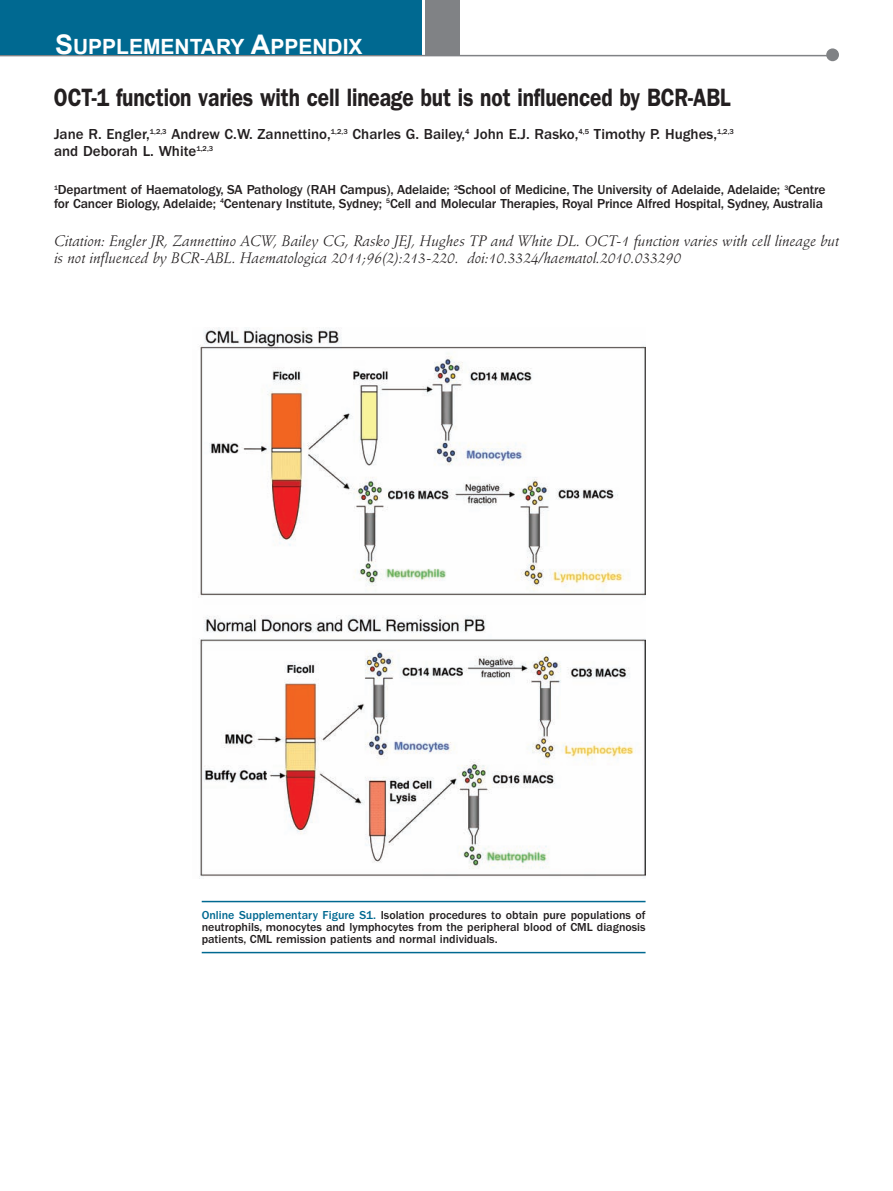
<style>
.page{position:relative;width:893px;height:1191px;background:#fff}
.page>*{position:absolute;margin:0;border:0;box-sizing:border-box;transform-origin:0 0}
.t1{font:600 25.2px "Franklin Gothic";letter-spacing:-.005em;color:#231f20;scale:.83 1}
.t2{font:700 21px "Arial";color:#fff}
.t3{font:italic 15px/16.5px "Stempel Schneidler";color:#231f20}
.t4{font:500 15px/16.5px "Franklin Gothic";color:#231f20}
.t5{font:500 13.5px/13.5px "Franklin Gothic";letter-spacing:-.01em;color:#231f20}
.t6{font:500 12px/12px "Franklin Gothic";color:#231f20;text-align:justify}
.s1{font-size:27px}
.s2{color:#006991}
</style>
<div class="page">
<hr style="left:0;top:55px;width:837px;height:1px;background:#808285">
<div style="left:826px;top:48px;width:13px;height:13px;background:#808285;border-radius:50%"></div>
<div style="left:426px;top:0;width:34px;height:55px;background:#808285"></div>
<div style="left:0;top:0;width:422px;height:55px;background:#006991"></div>
<hr style="left:202px;top:900px;width:444px;height:2px;background:#006991">
<hr style="left:202px;top:951px;width:444px;height:2px;background:#006991">
<img style="left:198px;top:327px;width:447px;height:551px">
<h2 class="t2" style="left:55px;top:35px;width:309px"><span class="s1">S</span>UPPLEMENTARY <span class="s1">A</span>PPENDIX</h2>
<h1 class="t1" style="left:54px;top:88px;width:817px">OCT-1 function varies with cell lineage but is not influenced by BCR-ABL</h1>
<p class="t4" style="left:54px;top:127px;width:681px">Jane R. Engler,<sup>1,2,3</sup> Andrew C.W. Zannettino,<sup>1,2,3</sup> Charles G. Bailey,<sup>4</sup> John E.J. Rasko,<sup>4,5</sup> Timothy P. Hughes,<sup>1,2,3 </sup>and Deborah L. White<sup>1,2,3</sup></p>
<p class="t5" style="left:54px;top:184px;width:773px"><sup>1</sup>Department of Haematology, SA Pathology (RAH Campus), Adelaide; <sup>2</sup>School of Medicine, The University of Adelaide, Adelaide; <sup>3</sup>Centre for Cancer Biology, Adelaide; <sup>4</sup>Centenary Institute, Sydney; <sup>5</sup>Cell and Molecular Therapies, Royal Prince Alfred Hospital, Sydney, Australia</p>
<p class="t3" style="left:54px;top:234px;width:786px">Citation: Engler JR, Zannettino ACW, Bailey CG, Rasko JEJ, Hughes TP and White DL. OCT-1 function varies with cell lineage but is not influenced by BCR-ABL. Haematologica 2011;96(2):213-220. doi:10.3324/haematol.2010.033290</p>
<p class="t6" style="left:202px;top:910px;width:445px"><span class="s2">Online Supplementary Figure S1.</span> Isolation procedures to obtain pure populations of neutrophils, monocytes and lymphocytes from the peripheral blood of CML diagnosis patients, CML remission patients and normal individuals.</p>
</div>
